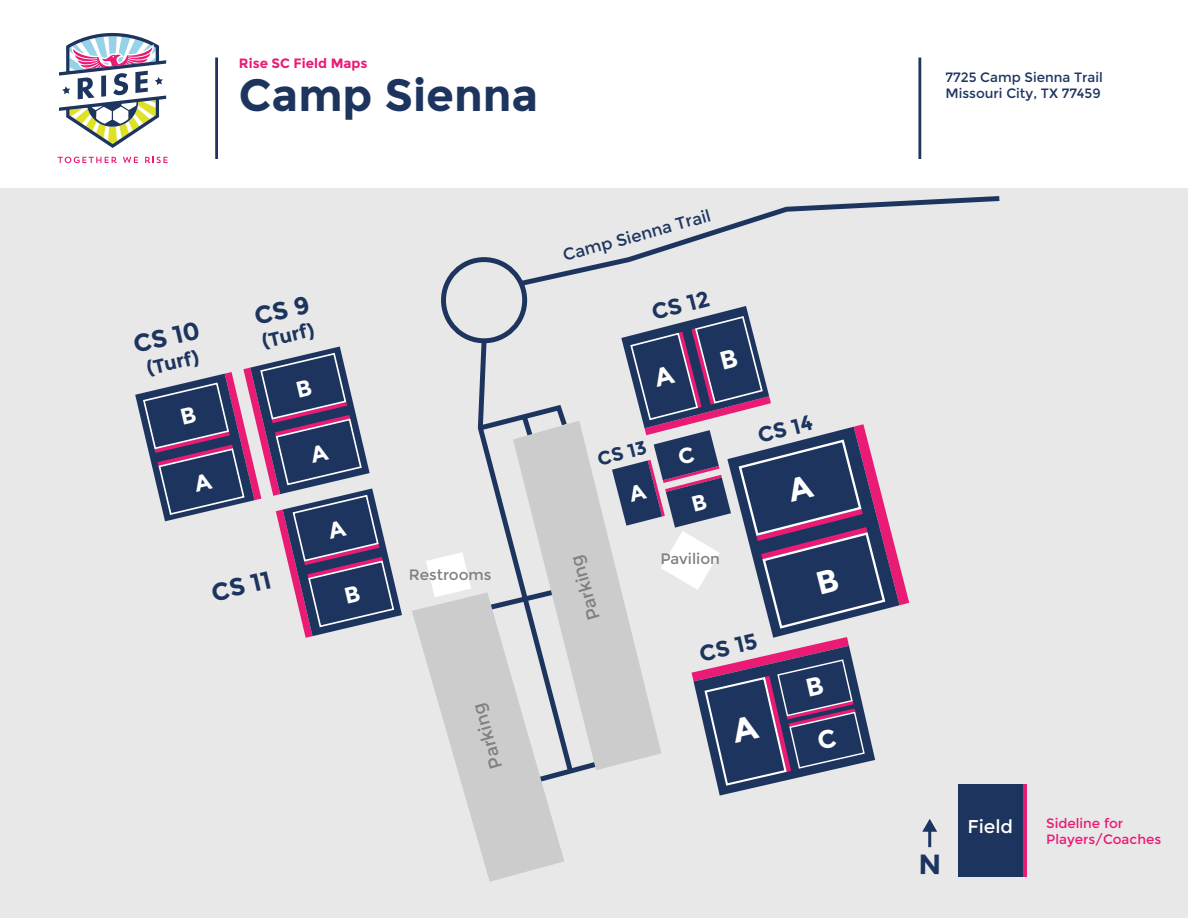
<style>
.page{position:relative;width:1188px;height:918px;background:#fff}
.page>*{position:absolute;margin:0;border:0;box-sizing:border-box;transform-origin:0 0}
.t1{font:700 45px "Montserrat";color:#1d355e}
.t2{font:700 27.9px "Montserrat";color:#1d355e}
.t3{font:700 24.75px "Montserrat";color:#1d355e}
.t4{font:700 22.35px "Montserrat";color:#1d355e}
.t5{font:700 21.45px "Montserrat";color:#1d355e}
.t6{font:700 19.35px "Montserrat";color:#1d355e}
.t7{font:700 19.05px "Montserrat";color:#1d355e}
.t8{font:18.6px "Montserrat";letter-spacing:-.005em;color:#fff}
.t9{font:17.7px "Montserrat";color:#808080}
.t10{font:16.8px "Montserrat";color:#1d355e}
.t11{font:15.15px "Montserrat";color:#808080}
.t12{font:13.5px/16.2px "Montserrat";color:#1d355e}
.t13{font:13.5px/16.2px "Montserrat";color:#ea1b75}
.t14{font:700 13.5px "Montserrat";color:#ea1b75}
</style>
<div class="page">
<div style="left:0;top:189px;width:1188px;height:729px;background:#e8e8e8"></div>
<div style="left:1022px;top:784px;width:5px;height:92px;background:#ea1b75"></div>
<div style="left:958px;top:784px;width:64px;height:92px;background:#1d355e"></div>
<svg style="left:59px;top:33px;width:107px;height:115px"></svg>
<svg style="left:58px;top:157px;width:59px;height:6px"></svg>
<svg style="left:123px;top:157px;width:15px;height:6px"></svg>
<svg style="left:145px;top:157px;width:23px;height:6px"></svg>
<hr style="left:215px;top:57px;width:3px;height:102px;background:#1d355e">
<hr style="left:918px;top:57px;width:3px;height:102px;background:#1d355e">
<hr style="left:928px;top:830px;width:3px;height:17px;background:#1d355e">
<svg style="left:922px;top:819px;width:15px;height:13px"></svg>
<div style="left:441px;top:257px;width:86px;height:86px;border:5px solid #1d355e;border-radius:50%"></div>
<svg style="left:515px;top:196px;width:485px;height:93px"></svg>
<svg style="left:475px;top:336px;width:38px;height:216px"></svg>
<svg style="left:475px;top:402px;width:91px;height:45px"></svg>
<svg style="left:564px;top:770px;width:20px;height:6px"></svg>
<svg style="left:513px;top:421px;width:99px;height:349px;fill:#ccc"></svg>
<svg style="left:412px;top:592px;width:152px;height:290px;fill:#ccc"></svg>
<svg style="left:426px;top:552px;width:132px;height:64px"></svg>
<svg style="left:612px;top:306px;width:297px;height:490px"></svg>
<svg style="left:135px;top:346px;width:267px;height:292px"></svg>
<p class="t14" style="left:239px;top:55px;width:130px">Rise SC Field Maps</p>
<h1 class="t1" style="left:239px;top:68px;width:301px">Camp Sienna</h1>
<h3 class="t3" style="left:131px;top:330px;width:69px;rotate:-13deg">CS 10</h3>
<h3 class="t6" style="left:144px;top:357px;width:55px;rotate:-13deg">(Turf)</h3>
<h3 class="t6" style="left:260px;top:330px;width:55px;rotate:-13deg">(Turf)</h3>
<h3 class="t3" style="left:209px;top:579px;width:62px;rotate:-13deg">CS 11</h3>
<p class="t11" style="left:409px;top:566px;width:84px">Restrooms</p>
<h3 class="t9" style="left:487px;top:771px;width:69px;rotate:-106deg">Parking</h3>
<p class="t10" style="left:561px;top:247px;width:154px;rotate:-16deg">Camp Sienna Trail</p>
<h3 class="t4" style="left:649px;top:299px;width:60px;rotate:-14deg">CS 12</h3>
<h3 class="t7" style="left:595px;top:448px;width:52px;rotate:-14deg">CS 13</h3>
<h3 class="t9" style="left:584px;top:623px;width:69px;rotate:-106deg">Parking</h3>
<p class="t11" style="left:660px;top:549px;width:61px">Pavilion</p>
<h3 class="t5" style="left:755px;top:423px;width:58px;rotate:-14deg">CS 14</h3>
<h3 class="t4" style="left:697px;top:641px;width:60px;rotate:-13deg">CS 15</h3>
<p class="t12" style="left:945px;top:69px;width:159px">7725 Camp Sienna Trail<br>Missouri City, TX 77459</p>
<h2 class="t2" style="left:918px;top:848px;width:24px">N</h2>
<h3 class="t8" style="left:968px;top:816px;width:47px">Field</h3>
<p class="t13" style="left:1046px;top:815px;width:116px">Sideline for<br>Players/Coaches</p>
</div>
